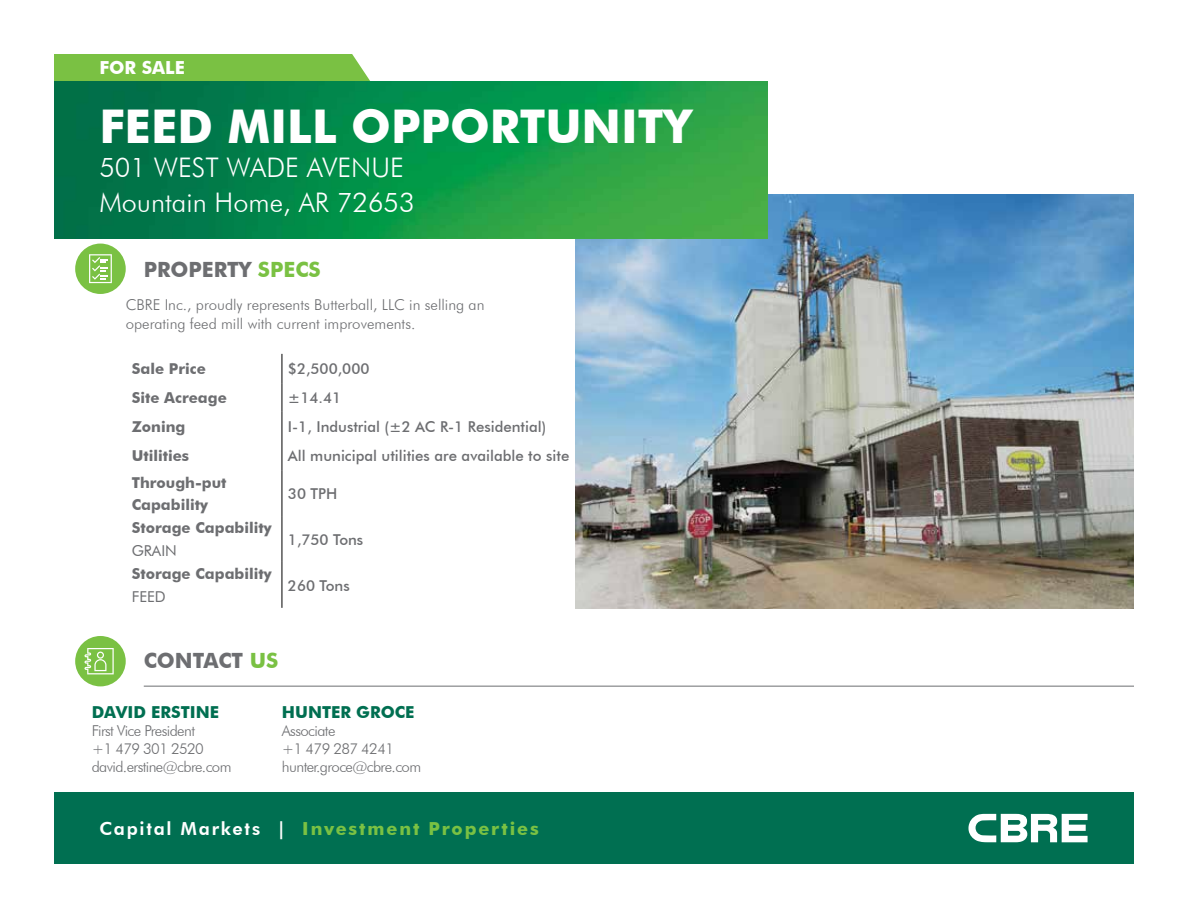
<style>
.page{position:relative;width:1188px;height:918px;background:#fff}
.page>*{position:absolute;margin:0;border:0;box-sizing:border-box;transform-origin:0 0}
.t1{font:700 46.5px "Futura BT";color:#fff}
.t2{font:300 27px/34.5px "Futura BT";color:#fff}
.t3{font:700 21px "Futura BT";color:#6d6e71}
.t4{font:700 18px "Futura BT";letter-spacing:.105em;color:#7ac143}
.t5{font:700 18px "Futura BT";color:#fff}
.t6{font:700 16.5px "Futura BT";color:#006f51}
.t7{font:500 15px "Futura BT";color:#6d6e71}
.t8{font:300 15px/18px "Futura BT";letter-spacing:-.04em;color:#6d6e71}
.t9{font:300 15px/19.5px "Futura BT";color:#6d6e71}
.t10{font:700 15px/22.5px "Futura BT";color:#6d6e71}
.t11{font:15px "Futura BT";color:#6d6e71}
.s1{color:#7ac143}
.s2{font-weight:800;color:#fff}
</style>
<div class="page">
<div style="left:54px;top:792px;width:1080px;height:72px;background:#006f51"></div>
<svg style="left:968px;top:814px;width:120px;height:28px"></svg>
<img style="left:576px;top:194px;width:558px;height:414px">
<img style="left:54px;top:81px;width:713px;height:157px">
<div style="left:54px;top:54px;width:316px;height:27px;background:#7ac143"></div>
<div style="left:75px;top:244px;width:51px;height:50px;background:#7ac143;border-radius:50%"></div>
<svg style="left:89px;top:254px;width:23px;height:29px"></svg>
<hr style="left:144px;top:686px;width:990px;height:1px;background:#6d6e71">
<div style="left:75px;top:636px;width:51px;height:50px;background:#7ac143;border-radius:50%"></div>
<svg style="left:84px;top:648px;width:30px;height:26px"></svg>
<svg style="left:282px;top:354px;width:1px;height:116px"></svg>
<hr style="left:282px;top:470px;width:1px;height:46px;background:#000">
<hr style="left:282px;top:516px;width:1px;height:46px;background:#000">
<hr style="left:282px;top:562px;width:1px;height:46px;background:#000">
<p class="t5" style="left:99px;top:57px;width:87px">FOR SALE</p>
<h1 class="t1" style="left:99px;top:98px;width:594px">FEED MILL OPPORTUNITY</h1>
<h2 class="t2" style="left:99px;top:150px;width:317px">501 WEST WADE AVENUE<br>Mountain Home, AR 72653</h2>
<h3 class="t3" style="left:144px;top:256px;width:178px">PROPERTY <span class="s1">SPECS</span></h3>
<p class="t9" style="left:126px;top:295px;width:360px">CBRE Inc., proudly represents Butterball, LLC in selling an operating feed mill with current improvements.</p>
<p class="t10" style="left:132px;top:358px;width:76px">Sale Price</p>
<p class="t7" style="left:288px;top:360px;width:83px">$2,500,000</p>
<p class="t10" style="left:132px;top:387px;width:97px">Site Acreage</p>
<p class="t7" style="left:288px;top:389px;width:55px">±14.41</p>
<p class="t10" style="left:132px;top:415px;width:55px">Zoning</p>
<p class="t7" style="left:288px;top:418px;width:260px">I-1, Industrial (±2 AC R-1 Residential)</p>
<p class="t10" style="left:132px;top:445px;width:59px">Utilities</p>
<p class="t7" style="left:288px;top:447px;width:283px">All municipal utilities are available to site</p>
<p class="t10" style="left:132px;top:471px;width:96px">Through-put<br>Capability</p>
<p class="t7" style="left:288px;top:484px;width:51px">30 TPH</p>
<p class="t10" style="left:132px;top:517px;width:142px">Storage Capability</p>
<p class="t11" style="left:132px;top:542px;width:47px">GRAIN</p>
<p class="t7" style="left:288px;top:530px;width:77px">1,750 Tons</p>
<p class="t10" style="left:132px;top:563px;width:142px">Storage Capability</p>
<p class="t11" style="left:132px;top:587px;width:36px">FEED</p>
<p class="t7" style="left:288px;top:576px;width:63px">260 Tons</p>
<h3 class="t3" style="left:144px;top:648px;width:136px">CONTACT <span class="s1">US</span></h3>
<p class="t6" style="left:92px;top:702px;width:129px">DAVID ERSTINE</p>
<p class="t8" style="left:92px;top:722px;width:141px">First Vice President<br>+1 479 301 2520 david.erstine@cbre.com</p>
<p class="t6" style="left:282px;top:702px;width:134px">HUNTER GROCE</p>
<p class="t8" style="left:282px;top:722px;width:141px">Associate<br>+1 479 287 4241 hunter.groce@cbre.com</p>
<p class="t4" style="left:99px;top:818px;width:441px"><span class="s2">Capital Markets |</span> Investment Properties</p>
</div>
